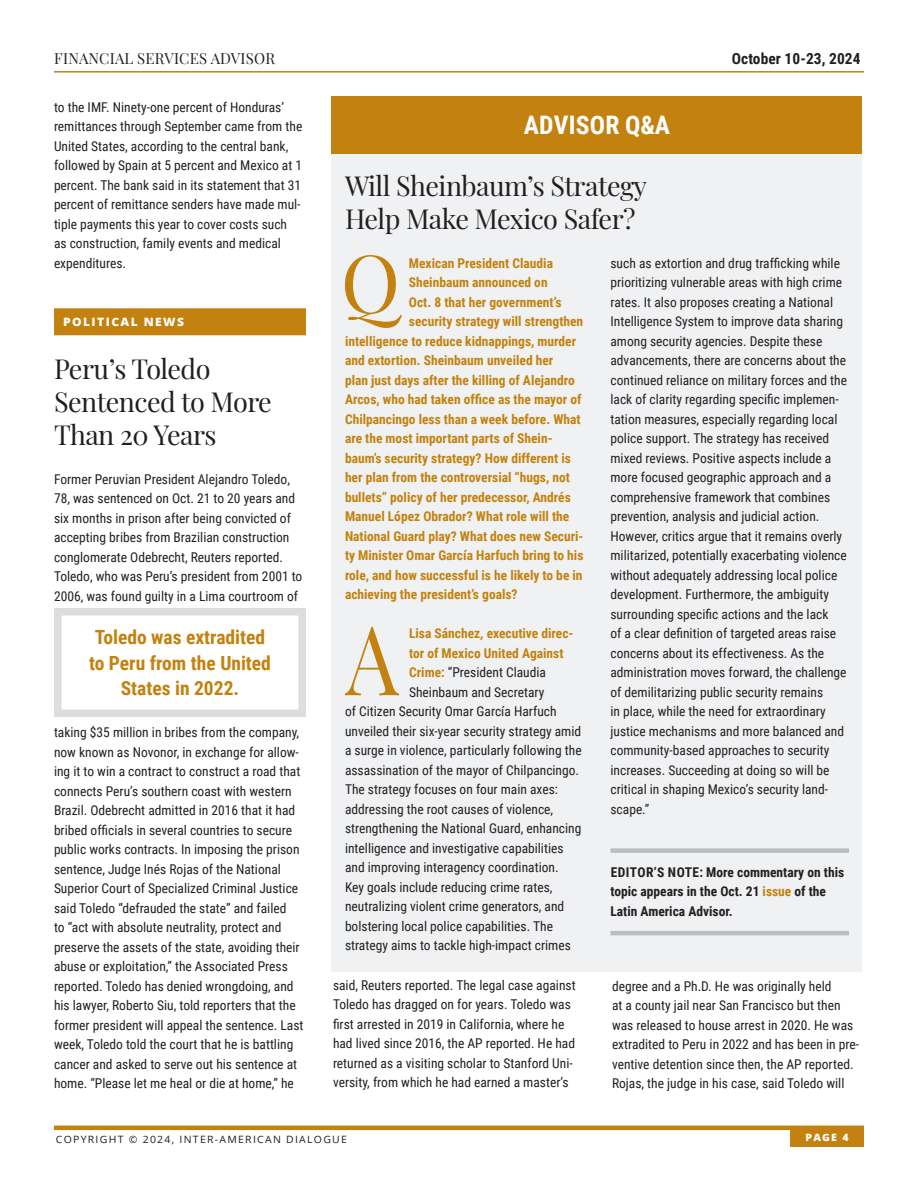
<style>
.page{position:relative;width:918px;height:1188px;background:#fff}
.page>*{position:absolute;margin:0;border:0;box-sizing:border-box;transform-origin:0 0}
.Answer_Text_-_Drop_Cap_A{font:96.15px "Playfair Display";color:#c3820f;scale:.88 1}
.Question_Text_-_Drop_Cap_Q_-_Yellow{font:80.1px "Playfair Display";color:#c3820f}
.Subhead_18pt{font:27px/33px "Playfair Display";letter-spacing:-.02em;color:#231f20}
.White_Section_Titles__for_bars{font:700 25.5px "Roboto Condensed";letter-spacing:.01em;color:#fff}
.Callouts_in_Box_-_13pt_-_Yellow{font:700 19.5px/25.5px "Roboto Condensed";color:#c3820f;text-align:center}
.t1{font:700 15.3px "Roboto Condensed";letter-spacing:.005em;color:#231f20}
.t2{font:15px "Playfair Display";letter-spacing:.015em;color:#231f20}
.Answer_Text_-_Drop_Cap_A-2{font:13.5px/19.5px "Roboto Condensed";color:#231f20}
.Main_Body_Text{font:13.5px/19.5px "Roboto Condensed";color:#231f20}
.Question_Text_-_Drop_Cap_Q_-_Yellow-2{font:700 13.5px "Roboto Condensed";color:#c3820f}
.Subhead_18pt-2{font:13.5px/19.5px "Roboto Condensed";color:#231f20}
.Editors_Note{font:700 13.5px/19.5px "Roboto Condensed";color:#231f20}
.Answer_Text_-_Drop_Cap_A-3{font:700 13.5px "Roboto Condensed";color:#c3820f}
.Sections_-_with_Yellow_Bar{font:800 11.55px "Open Sans";letter-spacing:.12em;color:#fff;scale:1.04 1}
.t3{font:10.05px "Open Sans";letter-spacing:.12em;color:#231f20;scale:1.04 1}
.t4{font:800 10.05px "Open Sans";color:#fff;scale:1.04 1}
.s1{font-weight:700;color:#c3820f}
.s2{color:#c3820f}
</style>
<div class="page">
<hr style="left:54px;top:1126px;width:810px;height:4px;background:#c3820f">
<div style="left:790px;top:1129px;width:74px;height:18px;background:#c3820f"></div>
<hr style="left:54px;top:71px;width:810px;height:2px;background:#c3820f">
<div style="left:54px;top:308px;width:252px;height:27px;background:#c3820f"></div>
<div style="left:332px;top:153px;width:530px;height:819px;background:#f0f1f2"></div>
<div style="left:610px;top:848px;width:239px;height:5px;background:#bcbdc0"></div>
<hr style="left:610px;top:931px;width:239px;height:4px;background:#bcbdc0">
<div style="left:332px;top:96px;width:530px;height:57px;background:#c3820f"></div>
<div style="left:54px;top:608px;width:252px;height:109px;border:8px solid #dcdddf"></div>
<p class="t2" style="left:54px;top:46px;width:222px">FINANCIAL SERVICES ADVISOR</p>
<p class="t1" style="left:732px;top:47px;width:130px">October 10-23, 2024</p>
<p class="Subhead_18pt-2" style="left:54px;top:97px;width:250px">to the IMF. Ninety-one percent of Honduras’ remittances through September came from the United States, according to the central bank, followed by Spain at 5 percent and Mexico at 1 percent. The bank said in its statement that 31 percent of remittance senders have made mul&shy;tiple payments this year to cover costs such as construction, family events and medical expenditures.</p>
<p class="White_Section_Titles__for_bars" style="left:524px;top:107px;width:148px">ADVISOR Q&amp;A</p>
<p class="Subhead_18pt" style="left:345px;top:167px;width:304px">Will Sheinbaum’s Strategy<br>Help Make Mexico Safer?</p>
<p class="Question_Text_-_Drop_Cap_Q_-_Yellow" style="left:341px;top:220px;width:61px">Q</p>
<p class="Question_Text_-_Drop_Cap_Q_-_Yellow-2" style="left:409px;top:254px;width:146px">Mexican President Claudia</p>
<p class="Answer_Text_-_Drop_Cap_A-2" style="left:610px;top:253px;width:238px">such as extortion and drug trafficking while prioritizing vulnerable areas with high crime rates. It also proposes creating a National Intelligence System to improve data sharing among security agencies. Despite these advancements, there are concerns about the continued reliance on military forces and the lack of clarity regarding specific implemen&shy;tation measures, especially regarding local police support. The strategy has received mixed reviews. Positive aspects include a more focused geographic approach and a comprehensive framework that combines prevention, analysis and judicial action.<br>However, critics argue that it remains overly militarized, potentially exacerbating violence without adequately addressing local police development. Furthermore, the ambiguity surrounding specific actions and the lack<br>of a clear definition of targeted areas raise concerns about its effectiveness. As the administration moves forward, the challenge of demilitarizing public security remains<br>in place, while the need for extraordinary justice mechanisms and more balanced and community-based approaches to security increases. Succeeding at doing so will be critical in shaping Mexico’s security land&shy;scape.”</p>
<p class="Question_Text_-_Drop_Cap_Q_-_Yellow-2" style="left:409px;top:273px;width:140px">Sheinbaum announced on</p>
<p class="Question_Text_-_Drop_Cap_Q_-_Yellow-2" style="left:409px;top:293px;width:154px">Oct. 8 that her government’s</p>
<p class="Question_Text_-_Drop_Cap_Q_-_Yellow-2" style="left:409px;top:312px;width:176px">security strategy will strengthen</p>
<p class="Question_Text_-_Drop_Cap_Q_-_Yellow-2" style="left:345px;top:332px;width:233px">intelligence to reduce kidnappings, murder</p>
<p class="Question_Text_-_Drop_Cap_Q_-_Yellow-2" style="left:345px;top:351px;width:210px">and extortion. Sheinbaum unveiled her</p>
<p class="Question_Text_-_Drop_Cap_Q_-_Yellow-2" style="left:345px;top:371px;width:231px">plan just days after the killing of Alejandro</p>
<p class="Question_Text_-_Drop_Cap_Q_-_Yellow-2" style="left:345px;top:390px;width:238px">Arcos, who had taken office as the mayor of</p>
<p class="Question_Text_-_Drop_Cap_Q_-_Yellow-2" style="left:345px;top:410px;width:237px">Chilpancingo less than a week before. What</p>
<p class="Question_Text_-_Drop_Cap_Q_-_Yellow-2" style="left:345px;top:429px;width:209px">are the most important parts of Shein-</p>
<p class="Question_Text_-_Drop_Cap_Q_-_Yellow-2" style="left:345px;top:449px;width:227px">baum’s security strategy? How different is</p>
<p class="Question_Text_-_Drop_Cap_Q_-_Yellow-2" style="left:345px;top:468px;width:227px">her plan from the controversial “hugs, not</p>
<p class="Question_Text_-_Drop_Cap_Q_-_Yellow-2" style="left:345px;top:488px;width:227px">bullets” policy of her predecessor, Andrés</p>
<p class="Question_Text_-_Drop_Cap_Q_-_Yellow-2" style="left:345px;top:507px;width:226px">Manuel López Obrador? What role will the</p>
<p class="Question_Text_-_Drop_Cap_Q_-_Yellow-2" style="left:345px;top:527px;width:240px">National Guard play? What does new Securi-</p>
<p class="Question_Text_-_Drop_Cap_Q_-_Yellow-2" style="left:345px;top:546px;width:240px">ty Minister Omar García Harfuch bring to his</p>
<p class="Question_Text_-_Drop_Cap_Q_-_Yellow-2" style="left:345px;top:566px;width:239px">role, and how successful is he likely to be in</p>
<p class="Question_Text_-_Drop_Cap_Q_-_Yellow-2" style="left:345px;top:585px;width:174px">achieving the president’s goals?</p>
<p class="Answer_Text_-_Drop_Cap_A" style="left:346px;top:584px;width:62px">A</p>
<p class="Answer_Text_-_Drop_Cap_A-3" style="left:409px;top:624px;width:166px">Lisa Sánchez, executive direc-</p>
<p class="Sections_-_with_Yellow_Bar" style="left:63px;top:313px;width:118px">POLITICAL NEWS</p>
<p class="Subhead_18pt" style="left:54px;top:350px;width:219px">Peru’s Toledo<br>Sentenced to More<br>Than 20 Years</p>
<p class="Main_Body_Text" style="left:54px;top:469px;width:250px">Former Peruvian President Alejandro Toledo, 78, was sentenced on Oct. 21 to 20 years and six months in prison after being convicted of accepting bribes from Brazilian construction conglomerate Odebrecht, Reuters reported.<br>Toledo, who was Peru’s president from 2001 to 2006, was found guilty in a Lima courtroom of</p>
<p class="Callouts_in_Box_-_13pt_-_Yellow" style="left:89px;top:624px;width:183px">Toledo was extradited to Peru from the United<br>States in 2022.</p>
<p class="Answer_Text_-_Drop_Cap_A-3" style="left:409px;top:644px;width:156px">tor of Mexico United Against</p>
<p class="Answer_Text_-_Drop_Cap_A-2" style="left:409px;top:662px;width:139px"><span class="s1">Crime:</span> “President Claudia</p>
<p class="Answer_Text_-_Drop_Cap_A-2" style="left:409px;top:682px;width:137px">Sheinbaum and Secretary</p>
<p class="Answer_Text_-_Drop_Cap_A-2" style="left:345px;top:701px;width:213px">of Citizen Security Omar García Harfuch</p>
<p class="Answer_Text_-_Drop_Cap_A-2" style="left:345px;top:721px;width:238px">unveiled their six-year security strategy amid</p>
<p class="Answer_Text_-_Drop_Cap_A-2" style="left:345px;top:740px;width:238px">a surge in violence, particularly following the</p>
<p class="Answer_Text_-_Drop_Cap_A-2" style="left:345px;top:760px;width:236px">assassination of the mayor of Chilpancingo.</p>
<p class="Answer_Text_-_Drop_Cap_A-2" style="left:345px;top:779px;width:214px">The strategy focuses on four main axes:</p>
<p class="Answer_Text_-_Drop_Cap_A-2" style="left:345px;top:799px;width:210px">addressing the root causes of violence,</p>
<p class="Answer_Text_-_Drop_Cap_A-2" style="left:345px;top:818px;width:238px">strengthening the National Guard, enhancing</p>
<p class="Answer_Text_-_Drop_Cap_A-2" style="left:345px;top:838px;width:220px">intelligence and investigative capabilities</p>
<p class="Answer_Text_-_Drop_Cap_A-2" style="left:345px;top:857px;width:215px">and improving interagency coordination.</p>
<p class="Answer_Text_-_Drop_Cap_A-2" style="left:345px;top:877px;width:209px">Key goals include reducing crime rates,</p>
<p class="Answer_Text_-_Drop_Cap_A-2" style="left:345px;top:896px;width:221px">neutralizing violent crime generators, and</p>
<p class="Answer_Text_-_Drop_Cap_A-2" style="left:345px;top:916px;width:210px">bolstering local police capabilities. The</p>
<p class="Answer_Text_-_Drop_Cap_A-2" style="left:345px;top:935px;width:227px">strategy aims to tackle high-impact crimes</p>
<p class="Main_Body_Text" style="left:54px;top:722px;width:251px">taking $35 million in bribes from the company, now known as Novonor, in exchange for allow&shy;ing it to win a contract to construct a road that connects Peru’s southern coast with western Brazil. Odebrecht admitted in 2016 that it had bribed officials in several countries to secure public works contracts. In imposing the prison sentence, Judge Inés Rojas of the National Superior Court of Specialized Criminal Justice said Toledo “defrauded the state” and failed<br>to “act with absolute neutrality, protect and preserve the assets of the state, avoiding their abuse or exploitation,” the Associated Press reported. Toledo has denied wrongdoing, and his lawyer, Roberto Siu, told reporters that the former president will appeal the sentence. Last week, Toledo told the court that he is battling cancer and asked to serve out his sentence at home. “Please let me heal or die at home,” he</p>
<p class="Editors_Note" style="left:610px;top:862px;width:235px">EDITOR’S NOTE: More commentary on this topic appears in the Oct. 21 <span class="s2">issue</span> of the<br>Latin America Advisor.</p>
<p class="Main_Body_Text" style="left:333px;top:975px;width:244px">said, Reuters reported. The legal case against Toledo has dragged on for years. Toledo was first arrested in 2019 in California, where he had lived since 2016, the AP reported. He had returned as a visiting scholar to Stanford Uni&shy;versity, from which he had earned a master’s</p>
<p class="Main_Body_Text" style="left:612px;top:976px;width:249px">degree and a Ph.D. He was originally held<br>at a county jail near San Francisco but then was released to house arrest in 2020. He was extradited to Peru in 2022 and has been in pre&shy;ventive detention since then, the AP reported.<br>Rojas, the judge in his case, said Toledo will</p>
<p class="t3" style="left:56px;top:1132px;width:281px">COPYRIGHT © 2024, INTER-AMERICAN DIALOGUE</p>
<p class="t4" style="left:806px;top:1129px;width:43px">PAGE 4</p>
</div>
